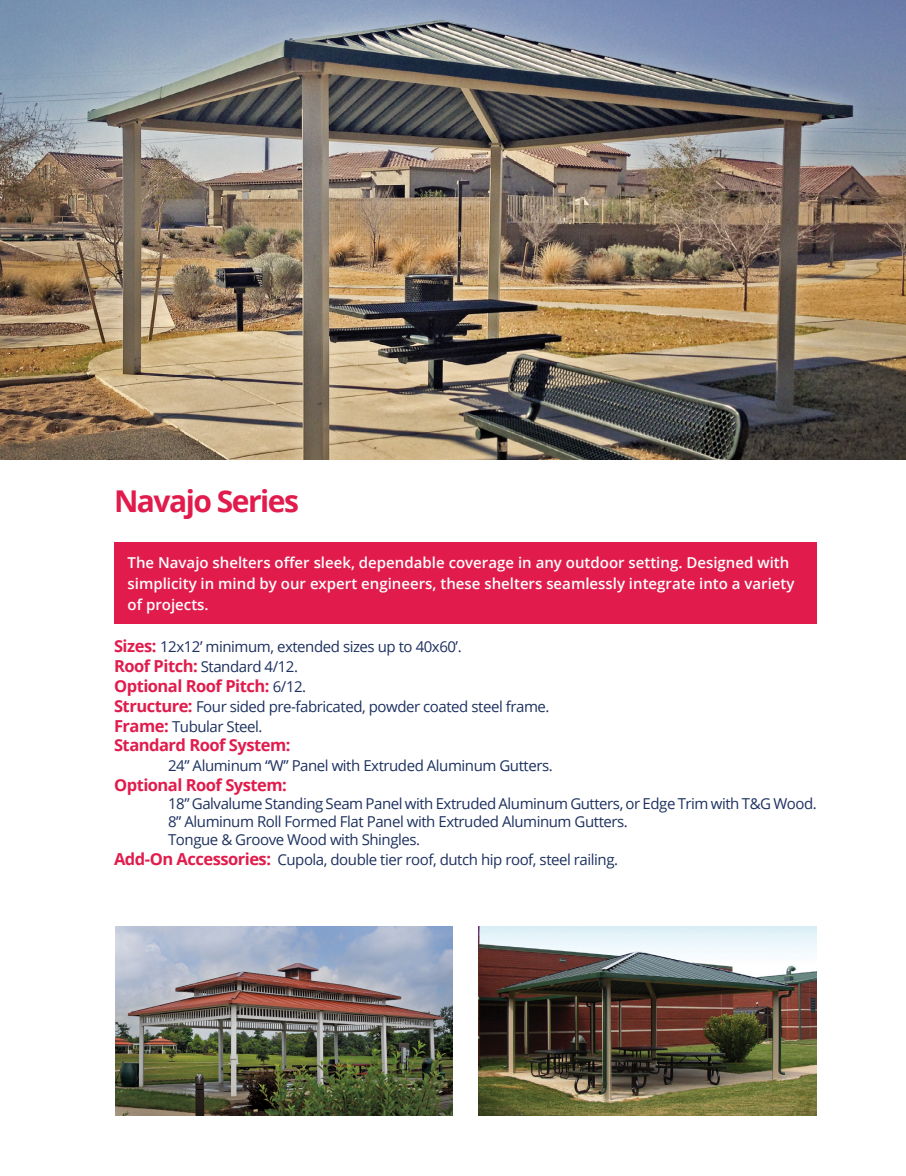
<style>
.page{position:relative;width:906px;height:1176px;background:#fff}
.page>*{position:absolute;margin:0;border:0;box-sizing:border-box;transform-origin:0 0}
.t1{font:700 30px "Open Sans";letter-spacing:-.05em;color:#e11c4c}
.t2{font:700 16.5px "Open Sans";letter-spacing:-.03em;color:#e11c4c}
.t3{font:15px/19.8px "Open Sans";letter-spacing:-.03em;color:#1d315f}
.t4{font:600 15px/21px "Open Sans";color:#fff}
.s1{font-weight:700;font-size:16.5px;color:#e11c4c}
.s2{font-weight:400;font-size:15px;color:#1d315f}
</style>
<div class="page">
<img style="left:0;top:0;width:905px;height:459px">
<div style="left:114px;top:542px;width:702px;height:81px;background:#e11c4c"></div>
<img style="left:115px;top:926px;width:338px;height:189px">
<img style="left:478px;top:926px;width:338px;height:189px">
<h1 class="t1" style="left:114px;top:480px;width:186px">Navajo Series</h1>
<p class="t4" style="left:127px;top:551px;width:668px">The Navajo shelters offer sleek, dependable coverage in any outdoor setting. Designed with simplicity in mind by our expert engineers, these shelters seamlessly integrate into a variety of projects.</p>
<p class="t3" style="left:114px;top:636px;width:349px"><span class="s1">Sizes:</span> 12x12’ minimum, extended sizes up to 40x60’.<br><span class="s1">Roof Pitch:</span> Standard 4/12.</p>
<p class="t2" style="left:114px;top:674px;width:194px">Optional Roof Pitch: <span class="s2">6/12.</span></p>
<p class="t3" style="left:114px;top:695px;width:436px"><span class="s1">Structure:</span> Four sided pre-fabricated, powder coated steel frame.<br><span class="s1">Frame:</span> Tubular Steel.</p>
<p class="t2" style="left:114px;top:733px;width:178px">Standard Roof System:</p>
<p class="t3" style="left:168px;top:755px;width:386px">24” Aluminum “W” Panel with Extruded Aluminum Gutters.</p>
<p class="t2" style="left:114px;top:773px;width:174px">Optional Roof System:</p>
<p class="t3" style="left:168px;top:793px;width:650px;line-height:18px">18” Galvalume Standing Seam Panel with Extruded Aluminum Gutters, or Edge Trim with T&amp;G Wood.<br>8” Aluminum Roll Formed Flat Panel with Extruded Aluminum Gutters.<br>Tongue &amp; Groove Wood with Shingles.</p>
<p class="t3" style="left:114px;top:848px;width:505px"><span class="s1">Add-On Accessories:</span> Cupola, double tier roof, dutch hip roof, steel railing.</p>
</div>
